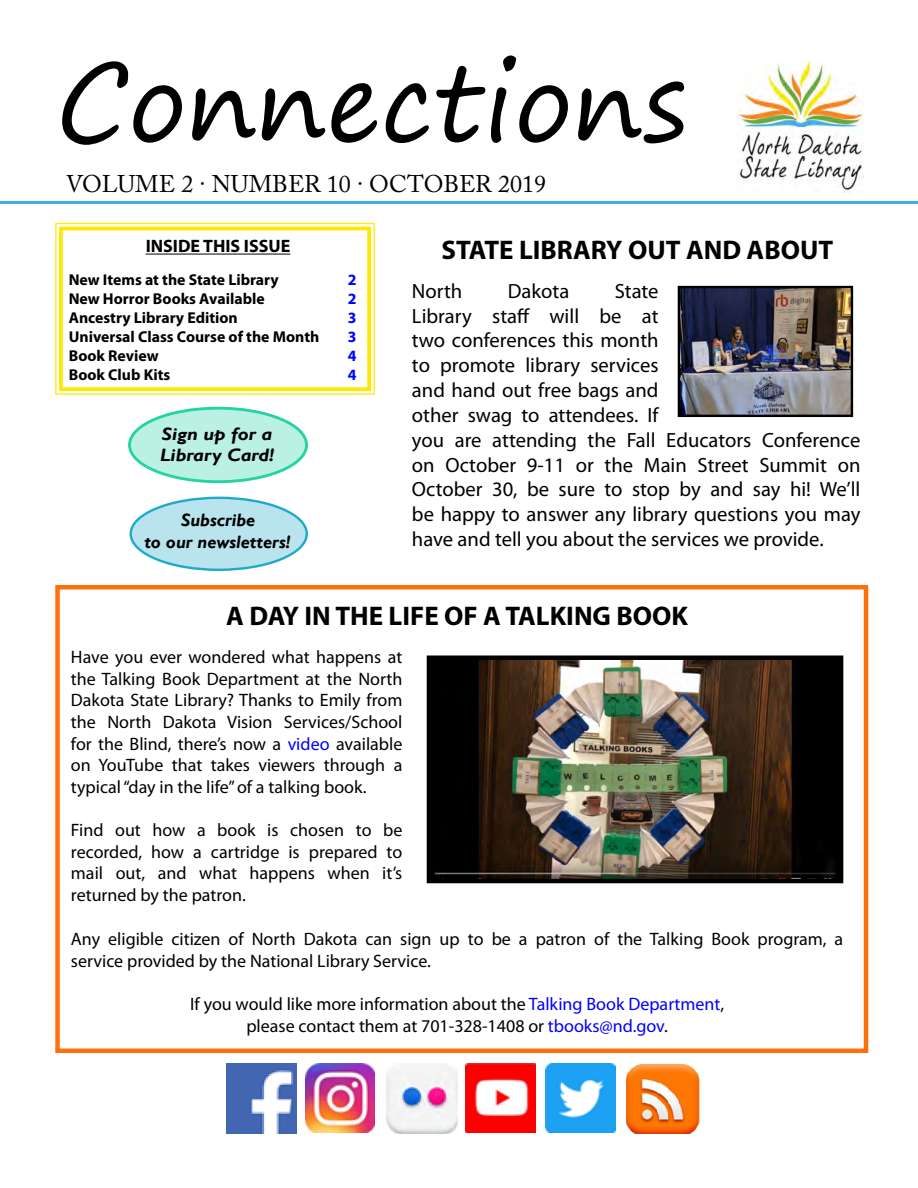
<style>
.page{position:relative;width:918px;height:1188px;background:#fff}
.page>*{position:absolute;margin:0;border:0;box-sizing:border-box;transform-origin:0 0}
.t1{font:105px "Segoe Print";color:#000}
.t2{font:700 27px "Myriad Pro";color:#000}
.t3{font:24px "Adobe Caslon Pro";color:#000}
.t4{font:20.7px/24.8px "Myriad Pro";color:#000;text-align:justify}
.t5{font:18px/21.6px "Myriad Pro";color:#000;text-align:justify}
.t6{font:italic 700 18px/21.5px "Gill Sans";color:#000;text-align:center}
.t7{font:italic 700 18px/21.5px "Gill Sans";color:#000;scale:1.1 1}
.t8{font:700 18px "Myriad Pro";color:#000}
.t9{font:700 15.75px "Myriad Pro";color:#000}
.t10{font:700 15.75px "Myriad Pro";color:#00f}
.s1{color:#00f}
</style>
<div class="page">
<svg style="left:0;top:192px;width:918px;height:12px"></svg>
<img style="left:737px;top:61px;width:127px;height:131px">
<svg style="left:55px;top:222px;width:320px;height:173px"></svg>
<div style="left:59px;top:227px;width:312px;height:164px;border:4px solid #ffe900"></div>
<div style="left:131px;top:498px;width:176px;height:72px;background:#b9e4ee;border-radius:50%"></div>
<div style="left:130px;top:497px;width:178px;height:74px;border:2px solid #20a9c9;border-radius:50%"></div>
<div style="left:130px;top:408px;width:177px;height:74px;background:#bbf1e2;border-radius:50%"></div>
<div style="left:128px;top:407px;width:180px;height:76px;border:3px solid #25d4a2;border-radius:50%"></div>
<img style="left:681px;top:289px;width:169px;height:125px">
<div style="left:678px;top:286px;width:175px;height:131px;border:2px solid #000"></div>
<div style="left:55px;top:585px;width:813px;height:468px;border:4px solid #ff700b"></div>
<hr style="left:146px;top:254px;width:144px;height:1px;background:#000">
<img style="left:432px;top:661px;width:406px;height:217px">
<div style="left:427px;top:656px;width:416px;height:227px;border:4px solid #000"></div>
<img style="left:386px;top:1064px;width:71px;height:70px">
<img style="left:227px;top:1064px;width:69px;height:70px">
<img style="left:306px;top:1064px;width:68px;height:69px">
<img style="left:626px;top:1063px;width:73px;height:71px">
<img style="left:546px;top:1063px;width:69px;height:70px">
<img style="left:466px;top:1063px;width:69px;height:70px">
<h1 class="t1" style="left:56px;top:9px;width:632px">Connections</h1>
<h3 class="t3" style="left:66px;top:169px;width:481px">VOLUME 2 ∙ NUMBER 10 ∙ OCTOBER 2019</h3>
<p class="t8" style="left:146px;top:234px;width:146px">INSIDE THIS ISSUE</p>
<p class="t9" style="left:69px;top:269px;width:212px">New Items at the State Library</p>
<p class="t10" style="left:348px;top:269px;width:10px">2</p>
<p class="t9" style="left:69px;top:288px;width:197px">New Horror Books Available</p>
<p class="t10" style="left:348px;top:288px;width:10px">2</p>
<p class="t9" style="left:69px;top:307px;width:171px">Ancestry Library Edition</p>
<p class="t10" style="left:348px;top:307px;width:10px">3</p>
<p class="t9" style="left:69px;top:326px;width:252px">Universal Class Course of the Month</p>
<p class="t10" style="left:348px;top:326px;width:10px">3</p>
<p class="t9" style="left:69px;top:345px;width:91px">Book Review</p>
<p class="t10" style="left:348px;top:345px;width:10px">4</p>
<p class="t9" style="left:69px;top:364px;width:103px">Book Club Kits</p>
<p class="t10" style="left:348px;top:364px;width:10px">4</p>
<p class="t7" style="left:160px;top:423px;width:105px">Sign up for a<br>Library Card!</p>
<p class="t6" style="left:144px;top:510px;width:148px">Subscribe<br>to our newsletters!</p>
<h2 class="t2" style="left:441px;top:232px;width:393px">STATE LIBRARY OUT AND ABOUT</h2>
<p class="t4" style="left:412px;top:278px;width:52px">North</p>
<p class="t4" style="left:508px;top:278px;width:63px">Dakota</p>
<p class="t4" style="left:412px;top:278px;width:248px;text-indent:203px">State Library staff will be at two conferences this month to promote library services and hand out free bags and other swag to attendees. If</p>
<p class="t4" style="left:412px;top:427px;width:450px">you are attending the Fall Educators Conference on October 9-11 or the Main Street Summit on October 30, be sure to stop by and say hi! We’ll be happy to answer any library questions you may have and tell you about the services we provide.</p>
<h2 class="t2" style="left:226px;top:598px;width:463px">A DAY IN THE LIFE OF A TALKING BOOK</h2>
<p class="t5" style="left:71px;top:646px;width:333px">Have you ever wondered what happens at the Talking Book Department at the North Dakota State Library? Thanks to Emily from the North Dakota Vision Services/School for the Blind, there’s now a <span class="s1">video</span> available on YouTube that takes viewers through a typical “day in the life” of a talking book.</p>
<p class="t5" style="left:71px;top:819px;width:333px">Find out how a book is chosen to be recorded, how a cartridge is prepared to mail out, and what happens when it’s returned by the patron.</p>
<p class="t5" style="left:71px;top:928px;width:774px">Any eligible citizen of North Dakota can sign up to be a patron of the Talking Book program, a service provided by the National Library Service.</p>
<p class="t5" style="left:190px;top:993px;width:536px;text-align:center">If you would like more information about the <span class="s1">Talking Book Department</span>, please contact them at 701-328-1408 or <span class="s1">tbooks@nd.gov</span>.</p>
</div>
